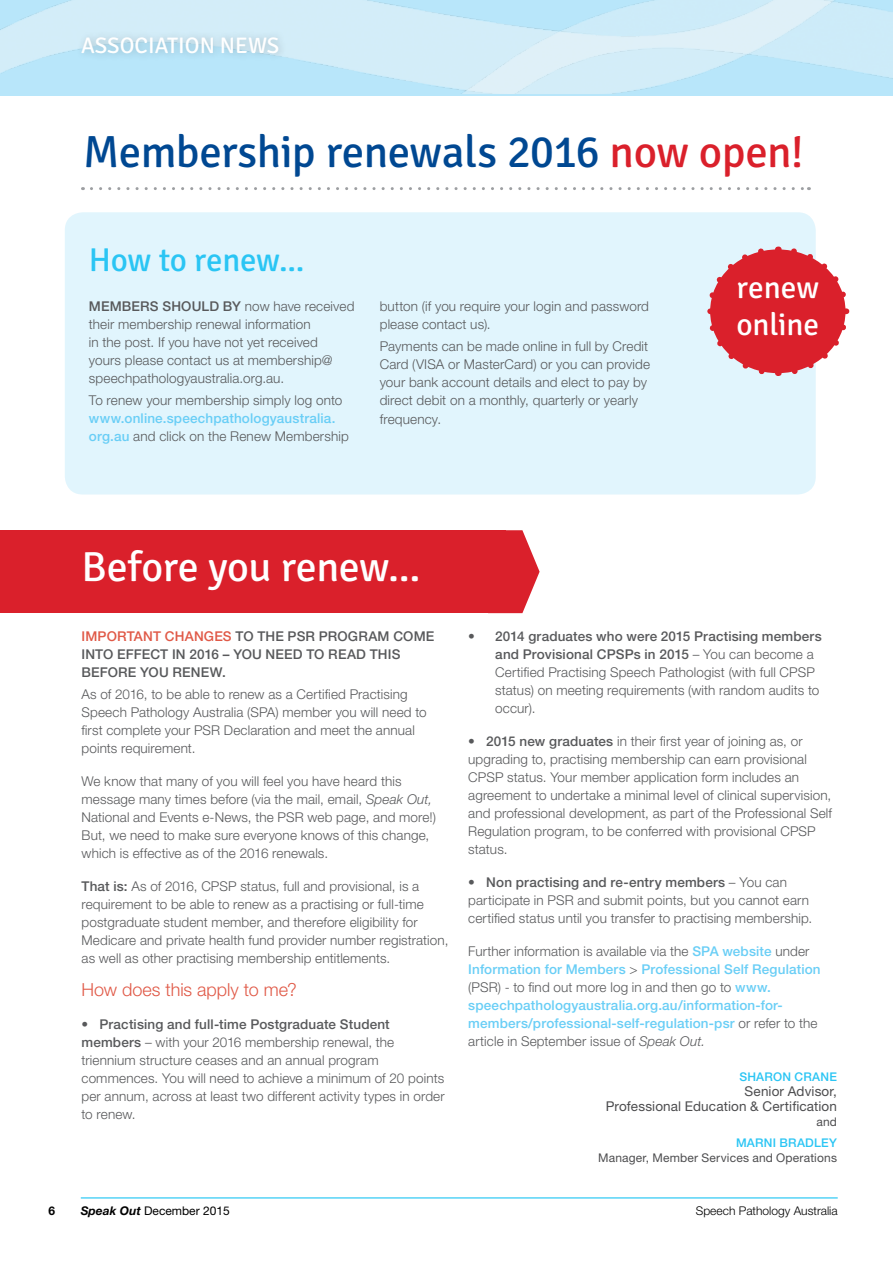
<style>
.page{position:relative;width:893px;height:1263px;background:#fff}
.page>*{position:absolute;margin:0;border:0;box-sizing:border-box;transform-origin:0 0}
.t1{font:45px "Signika";letter-spacing:-.015em;color:#004892}
.t2{font:42px "Signika";color:#fff}
.t3{font:33px "Signika";color:#2ac5f4}
.t4{font:31.35px/37px "Signika";color:#fff}
.t5{font:22.5px "Signika";color:#fff}
.t6{font:300 18px "Helvetica Neue LT Std";color:#e05947}
.t7{font:300 13.5px/18px "Helvetica Neue LT Std";letter-spacing:.01em;color:#58595b}
.t8{font:500 13.5px/18px "Helvetica Neue LT Std";letter-spacing:.01em;color:#69cef6}
.t9{font:500 13.5px/18px "Helvetica Neue LT Std";letter-spacing:.01em;color:#58595b}
.t10{font:13.5px/15px "Helvetica Neue LT Std";letter-spacing:.01em;color:#4d4d4f;text-align:right}
.t11{font:12px "Helvetica Neue LT Std";letter-spacing:.015em;color:#4d4d4f}
.t12{font:300 12px "Helvetica Neue LT Std";color:#000}
.t13{font:500 12px "Helvetica Neue LT Std";letter-spacing:.02em;color:#2ac5f4}
.t14{font:12px "Helvetica Neue LT Std";color:#000}
.t15{font:700 12px "Helvetica Neue LT Std";color:#000}
.s1{color:#da202b}
.s2{font-weight:500}
.s3{font-weight:300;color:#58595b}
.s4{color:#e05947}
.s5{font-style:italic}
.s6{font-weight:300;font-style:italic;color:#58595b}
.s7{font-weight:700;font-style:italic}
</style>
<div class="page">
<hr style="left:81px;top:1198px;width:757px;height:1px;background:#00bdf2">
<div style="left:0;top:0;width:893px;height:96px;background:#b8e6fa"></div>
<img style="left:0;top:0;width:250px;height:73px">
<img style="left:250px;top:0;width:643px;height:94px">
<div style="left:65px;top:212px;width:751px;height:282px;background:#e1f5fd;border-radius:18px"></div>
<div style="left:75px;top:30px;width:212px;height:32px;background:#000;opacity:.2"></div>
<svg style="left:91px;top:187px;width:718px;height:3px"></svg>
<div style="left:0;top:530px;width:505px;height:83px;background:#da202b"></div>
<svg style="left:505px;top:530px;width:35px;height:83px"></svg>
<div style="left:710px;top:249px;width:135px;height:124px;background:#da202b;border-radius:50%"></div>
<svg style="left:788px;top:308px;width:62px;height:66px"></svg>
<svg style="left:778px;top:246px;width:68px;height:56px"></svg>
<svg style="left:707px;top:248px;width:61px;height:66px"></svg>
<svg style="left:709px;top:321px;width:70px;height:55px"></svg>
<h3 class="t5" style="left:81px;top:33px;width:200px">association news</h3>
<h1 class="t1" style="left:83px;top:126px;width:722px">Membership renewals 2016 <span class="s1">now open!</span></h1>
<h3 class="t3" style="left:89px;top:241px;width:217px">H ow to renew...</h3>
<p class="t7" style="left:89px;top:297px;width:267px"><span class="s2">Members should by</span> now have received their membership renewal information<br>in the post. If you have not yet received<br>yours please contact us at membership@ speechpathologyaustralia.org.au.</p>
<p class="t7" style="left:89px;top:391px;width:255px">To renew your membership simply log onto</p>
<p class="t8" style="left:89px;top:409px;width:261px">www.online.speechpathologyaustralia. org.au <span class="s3">and click on the Renew Membership</span></p>
<p class="t7" style="left:380px;top:297px;width:271px">button (if you require your login and password please contact us).</p>
<p class="t7" style="left:380px;top:337px;width:272px">Payments can be made online in full by Credit Card (VISA or MasterCard) or you can provide your bank account details and elect to pay by direct debit on a monthly, quarterly or yearly frequency.</p>
<h2 class="t2" style="left:81px;top:543px;width:341px">Before you renew...</h2>
<h3 class="t4" style="left:736px;top:270px;width:84px">renew online</h3>
<p class="t9" style="left:81px;top:627px;width:354px"><span class="s4">IM PORTANT CHANGES</span> TO THE PSR PROGRAM COME<br>INTO EFFECT IN 2016 – YOU NEED TO READ THIS<br>BEFORE YOU RENEW.</p>
<p class="t7" style="left:82px;top:685px;width:347px">As of 2016, to be able to renew as a Certified Practising Speech Pathology Australia (SPA) member you will need to first complete your PSR Declaration and meet the annual points requirement.</p>
<p class="t7" style="left:82px;top:772px;width:356px">We know that many of you will feel you have heard this message many times before (via the mail, email, <span class="s5">Speak Out, </span>National and Events e-News, the PSR web page, and more!)<br>But, we need to make sure everyone knows of this change, which is effective as of the 2016 renewals.</p>
<p class="t7" style="left:82px;top:877px;width:368px"><span class="s2">That is:</span> As of 2016, CPSP status, full and provisional, is a requirement to be able to renew as a practising or full-time postgraduate student member, and therefore eligibility for Medicare and private health fund provider number registration, as well as other practising membership entitlements.</p>
<h3 class="t6" style="left:81px;top:979px;width:217px">How does this apply to me?</h3>
<p class="t7" style="left:81px;top:1015px;width:365px">• <span class="s2">Practising and full-time Postgraduate Student members</span> – with your 2016 membership renewal, the triennium structure ceases and an annual program commences. You will need to achieve a minimum of 20 points per annum, across at least two different activity types in order to renew.</p>
<p class="t7" style="left:495px;top:627px;width:328px;text-indent:-27px"><span class="s2">• 2014 graduates who were 2015 Practising members and Provisional CPSPs in 2015</span> – You can become a Certified Practising Speech Pathologist (with full CPSP status) on meeting requirements (with random audits to occur).</p>
<p class="t7" style="left:468px;top:732px;width:365px">• <span class="s2">2015 new graduates</span> in their first year of joining as, or upgrading to, practising membership can earn provisional CPSP status. Your member application form includes an agreement to undertake a minimal level of clinical supervision, and professional development, as part of the Professional Self Regulation program, to be conferred with provisional CPSP status.</p>
<p class="t7" style="left:468px;top:873px;width:346px">• <span class="s2">Non practising and re-entry members</span> – You can participate in PSR and submit points, but you cannot earn certified status until you transfer to practising membership.</p>
<p class="t8" style="left:468px;top:942px;width:354px"><span class="s3">Further information is available via the</span> SPA website <span class="s3">under </span>Information for Members <span class="s3">&gt;</span> Professional Self Regulation <span class="s3">(PSR) - to find out more log in and then go to</span> www. speechpathologyaustralia.org.au/information-for&shy;members/professional-self-regulation-psr <span class="s3">or refer to the article in September issue of</span> <span class="s6">Speak Out.</span></p>
<p class="t13" style="left:739px;top:1069px;width:83px">Sharon Crane</p>
<p class="t10" style="left:606px;top:1083px;width:233px">Senior Advisor,<br>Professional Education &amp; Certification</p>
<p class="t11" style="left:816px;top:1114px;width:22px">and</p>
<p class="t13" style="left:736px;top:1136px;width:70px">Marni Bradle</p>
<p class="t13" style="left:829px;top:1136px;width:9px">y</p>
<p class="t11" style="left:598px;top:1151px;width:240px">Manager, Member Services and Operations</p>
<p class="t15" style="left:49px;top:1203px;width:8px">6</p>
<p class="t14" style="left:81px;top:1204px;width:150px"><span class="s7">Speak Out</span> December 2015</p>
<p class="t12" style="left:696px;top:1203px;width:143px">Speech Pathology Australia</p>
</div>
